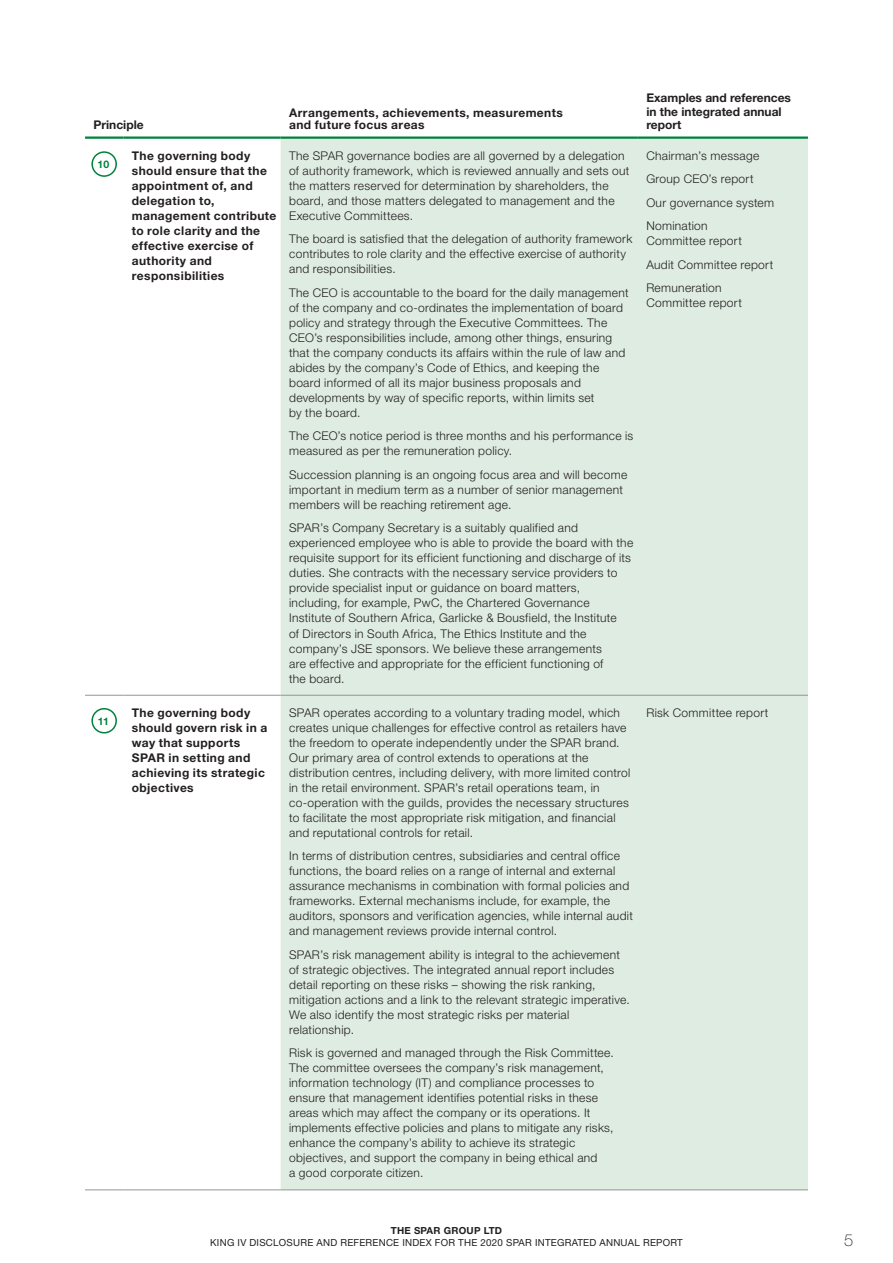
<style>
.page{position:relative;width:893px;height:1263px;background:#fff}
.page>*{position:absolute;margin:0;border:0;box-sizing:border-box;transform-origin:0 0}
.t1{font:100 16.5px "Helvetica Neue LT Std";color:#231f20}
.t2{font:300 12px/15px "Helvetica Neue LT Std";letter-spacing:.025em;color:#231f20}
.t3{font:700 12px/15px "Helvetica Neue LT Std";letter-spacing:.03em;color:#231f20}
.t4{font:700 12px/13.5px "Helvetica Neue LT Std";color:#231f20}
.t5{font:700 10.5px "Helvetica Neue LT Std";color:#00823d}
.t6{font:9.75px "Helvetica Neue LT Std";letter-spacing:.025em;color:#231f20}
.t7{font:700 9.75px "Helvetica Neue LT Std";letter-spacing:.025em;color:#231f20}
</style>
<div class="page">
<div style="left:281px;top:139px;width:527px;height:1050px;background:#dfece1"></div>
<hr style="left:85px;top:136px;width:38px;height:3px;background:#00823d">
<hr style="left:123px;top:136px;width:158px;height:3px;background:#00823d">
<hr style="left:281px;top:136px;width:357px;height:3px;background:#00823d">
<hr style="left:638px;top:136px;width:170px;height:3px;background:#00823d">
<hr style="left:85px;top:695px;width:38px;height:1px;background:#939598">
<hr style="left:123px;top:695px;width:158px;height:1px;background:#939598">
<hr style="left:281px;top:695px;width:357px;height:1px;background:#939598">
<hr style="left:638px;top:695px;width:170px;height:1px;background:#939598">
<hr style="left:85px;top:1189px;width:38px;height:1px;background:#939598">
<hr style="left:123px;top:1189px;width:158px;height:1px;background:#939598">
<hr style="left:281px;top:1189px;width:357px;height:1px;background:#939598">
<hr style="left:638px;top:1189px;width:170px;height:1px;background:#939598">
<div style="left:91px;top:151px;width:26px;height:26px;border:2px solid #00823d;border-radius:50%"></div>
<div style="left:91px;top:708px;width:26px;height:25px;border:2px solid #00823d;border-radius:50%"></div>
<p class="t4" style="left:94px;top:118px;width:52px">Principle</p>
<p class="t3" style="left:289px;top:107px;width:275px;line-height:12px">Arrangements, achievements, measurements and future focus areas</p>
<p class="t5" style="left:98px;top:158px;width:13px">10</p>
<p class="t3" style="left:132px;top:148px;width:146px">The governing body should ensure that the appointment of, and delegation to, management contribute to role clarity and the effective exercise of authority and responsibilities</p>
<p class="t2" style="left:289px;top:148px;width:342px">The SPAR governance bodies are all governed by a delegation of authority framework, which is reviewed annually and sets out the matters reserved for determination by shareholders, the board, and those matters delegated to management and the Executive Committees.</p>
<p class="t2" style="left:289px;top:231px;width:345px">The board is satisfied that the delegation of authority framework contributes to role clarity and the effective exercise of authority and responsibilities.</p>
<p class="t2" style="left:289px;top:285px;width:341px">The CEO is accountable to the board for the daily management of the company and co-ordinates the implementation of board policy and strategy through the Executive Committees. The CEO’s responsibilities include, among other things, ensuring that the company conducts its affairs within the rule of law and abides by the company’s Code of Ethics, and keeping the board informed of all its major business proposals and developments by way of specific reports, within limits set<br>by the board.</p>
<p class="t2" style="left:289px;top:428px;width:346px">The CEO’s notice period is three months and his performance is measured as per the remuneration policy.</p>
<p class="t2" style="left:289px;top:467px;width:340px">Succession planning is an ongoing focus area and will become important in medium term as a number of senior management members will be reaching retirement age.</p>
<p class="t2" style="left:289px;top:520px;width:346px">SPAR’s Company Secretary is a suitably qualified and experienced employee who is able to provide the board with the requisite support for its efficient functioning and discharge of its duties. She contracts with the necessary service providers to provide specialist input or guidance on board matters, including, for example, PwC, the Chartered Governance Institute of Southern Africa, Garlicke &amp; Bousfield, the Institute<br>of Directors in South Africa, The Ethics Institute and the company’s JSE sponsors. We believe these arrangements<br>are effective and appropriate for the efficient functioning of<br>the board.</p>
<p class="t5" style="left:98px;top:714px;width:13px">11</p>
<p class="t3" style="left:132px;top:704px;width:137px">The governing body should govern risk in a way that supports<br>SPAR in setting and achieving its strategic objectives</p>
<p class="t2" style="left:289px;top:704px;width:343px">SPAR operates according to a voluntary trading model, which creates unique challenges for effective control as retailers have the freedom to operate independently under the SPAR brand.<br>Our primary area of control extends to operations at the distribution centres, including delivery, with more limited control in the retail environment. SPAR’s retail operations team, in co-operation with the guilds, provides the necessary structures to facilitate the most appropriate risk mitigation, and financial and reputational controls for retail.</p>
<p class="t2" style="left:289px;top:848px;width:345px">In terms of distribution centres, subsidiaries and central office functions, the board relies on a range of internal and external assurance mechanisms in combination with formal policies and frameworks. External mechanisms include, for example, the auditors, sponsors and verification agencies, while internal audit and management reviews provide internal control.</p>
<p class="t2" style="left:289px;top:946px;width:342px">SPAR’s risk management ability is integral to the achievement of strategic objectives. The integrated annual report includes detail reporting on these risks – showing the risk ranking, mitigation actions and a link to the relevant strategic imperative.<br>We also identify the most strategic risks per material relationship.</p>
<p class="t2" style="left:289px;top:1045px;width:326px">Risk is governed and managed through the Risk Committee.<br>The committee oversees the company’s risk management, information technology (IT) and compliance processes to ensure that management identifies potential risks in these areas which may affect the company or its operations. It implements effective policies and plans to mitigate any risks, enhance the company’s ability to achieve its strategic objectives, and support the company in being ethical and<br>a good corporate citizen.</p>
<p class="t4" style="left:646px;top:91px;width:146px">Examples and references in the integrated annual report</p>
<p class="t2" style="left:646px;top:144px;width:129px;line-height:23.5px">Chairman’s message<br>Group CEO’s report<br>Our governance system<br>Nomination</p>
<p class="t2" style="left:646px;top:229px;width:128px;line-height:23.5px">Committee report<br>Audit Committee report<br>Remuneration</p>
<p class="t2" style="left:646px;top:295px;width:97px">Committee report</p>
<p class="t2" style="left:646px;top:704px;width:124px">Risk Committee report</p>
<p class="t7" style="left:391px;top:1224px;width:113px">THE SPAR GROUP LTD</p>
<p class="t6" style="left:210px;top:1237px;width:474px">KING IV DISCLOSURE AND REFERENCE INDEX FOR THE 2020 SPAR INTEGRATED ANNUAL REPORT</p>
<h1 class="t1" style="left:844px;top:1231px;width:11px">5</h1>
</div>
